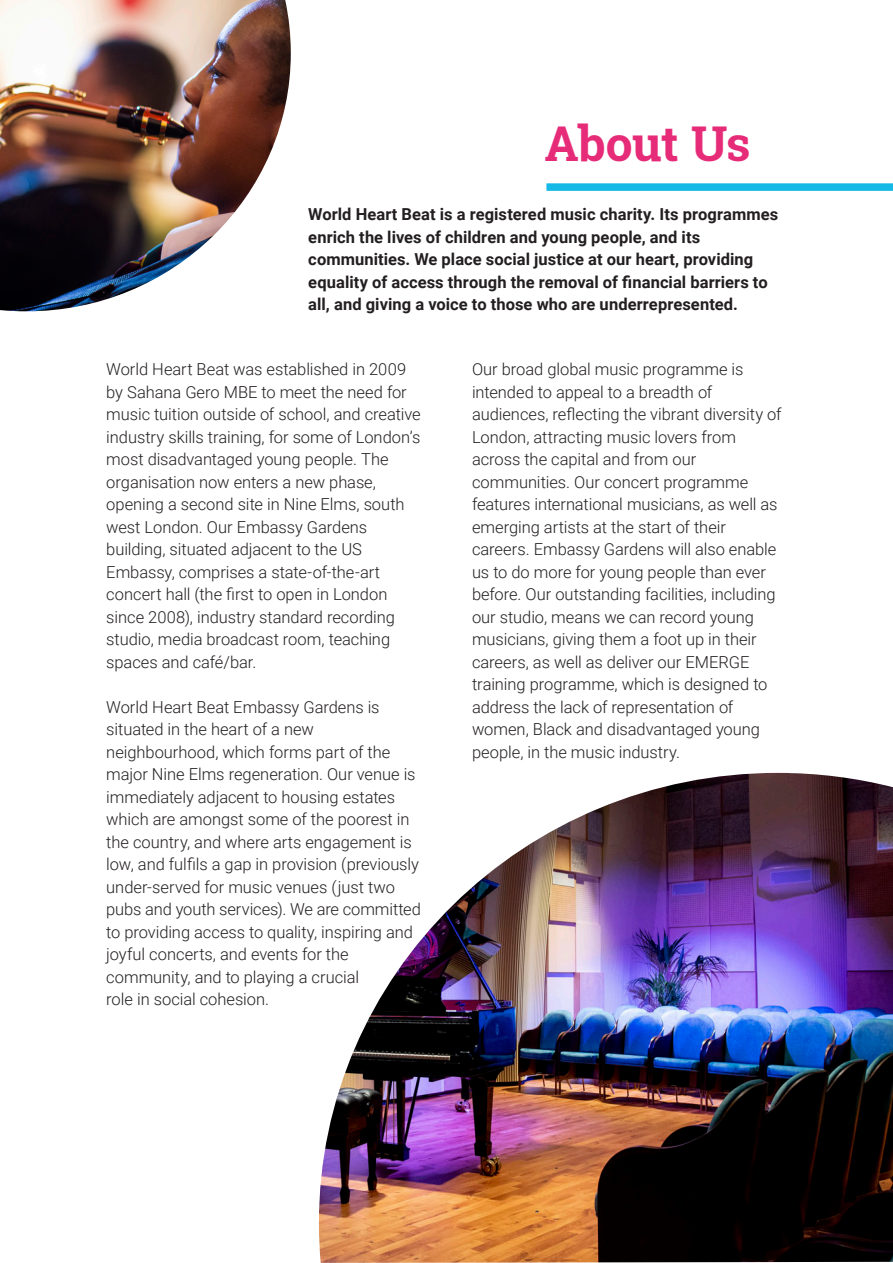
<style>
.page{position:relative;width:893px;height:1263px;background:#fff}
.page>*{position:absolute;margin:0;border:0;box-sizing:border-box;transform-origin:0 0}
.t1{font:700 48px "Roboto Slab";letter-spacing:-.01em;color:#e62c79}
.t2{font:300 16.5px/22.5px "Roboto";letter-spacing:-.005em;color:#231f20}
.t3{font:700 16.5px/22.5px "Roboto";letter-spacing:.005em;color:#231f20}
</style>
<div class="page">
<div style="left:546px;top:183px;width:347px;height:8px;background:#14b9e6"></div>
<img style="left:319px;top:773px;width:574px;height:490px">
<img style="left:0;top:0;width:291px;height:311px">
<h1 class="t1" style="left:544px;top:110px;width:208px">About Us</h1>
<p class="t3" style="left:308px;top:203px;width:472px">World Heart Beat is a registered music charity. Its programmes enrich the lives of children and young people, and its communities. We place social justice at our heart, providing equality of access through the removal of financial barriers to all, and giving a voice to those who are underrepresented.</p>
<p class="t2" style="left:106px;top:357px;width:316px">World Heart Beat was established in 2009 by Sahana Gero MBE to meet the need for music tuition outside of school, and creative industry skills training, for some of London’s most disadvantaged young people. The organisation now enters a new phase, opening a second site in Nine Elms, south west London. Our Embassy Gardens building, situated adjacent to the US Embassy, comprises a state-of-the-art concert hall (the first to open in London since 2008), industry standard recording studio, media broadcast room, teaching spaces and café/bar.</p>
<p class="t2" style="left:106px;top:695px;width:316px">World Heart Beat Embassy Gardens is situated in the heart of a new neighbourhood, which forms part of the major Nine Elms regeneration. Our venue is immediately adjacent to housing estates which are amongst some of the poorest in the country, and where arts engagement is low, and fulfils a gap in provision (previously under-served for music venues (just two pubs and youth services). We are committed to providing access to quality, inspiring and joyful concerts, and events for the community, and to playing a crucial<br>role in social cohesion.</p>
<p class="t2" style="left:472px;top:357px;width:311px">Our broad global music programme is intended to appeal to a breadth of audiences, reflecting the vibrant diversity of London, attracting music lovers from across the capital and from our communities. Our concert programme features international musicians, as well as emerging artists at the start of their careers. Embassy Gardens will also enable us to do more for young people than ever before. Our outstanding facilities, including our studio, means we can record young musicians, giving them a foot up in their careers, as well as deliver our EMERGE training programme, which is designed to address the lack of representation of women, Black and disadvantaged young people, in the music industry.</p>
</div>
